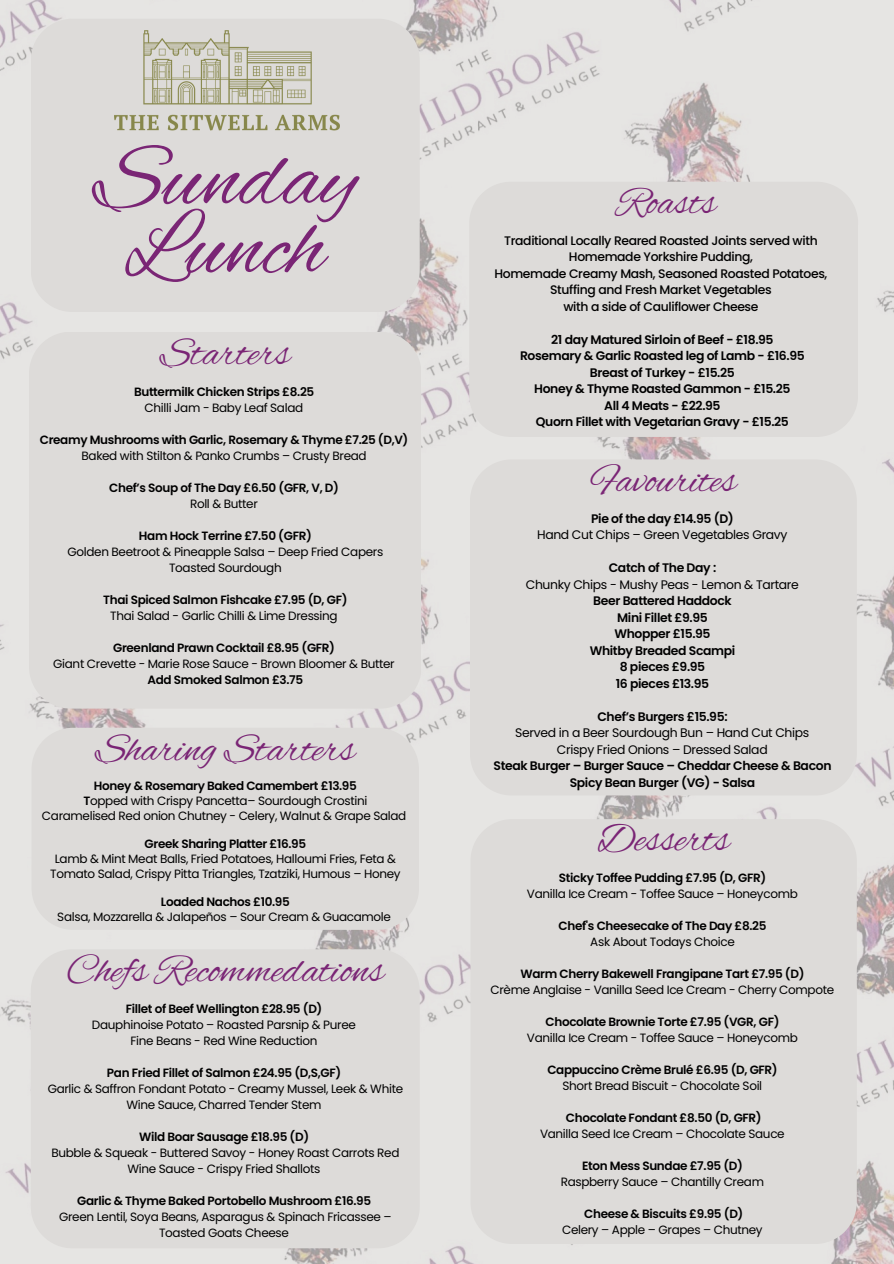
<style>
.page{position:relative;width:894px;height:1264px;background:#fff}
.page>*{position:absolute;margin:0;border:0;box-sizing:border-box;transform-origin:0 0}
.t1{font:93px/68.7px "Alex Brush";color:#7a2575;text-align:center}
.t2{font:41.25px "Alex Brush";color:#7a2575}
.t3{font:40.5px "Alex Brush";color:#7a2575}
.t4{font:600 12.45px/16.5px "Poppins";letter-spacing:-.03em;color:#000;text-align:center}
.t5{font:500 12.45px "Poppins";letter-spacing:-.03em;color:#000}
.t6{font:12.45px "Poppins";letter-spacing:-.03em;color:#000}
.t7{font:12px/16px "Poppins";letter-spacing:-.03em;color:#000;text-align:center}
.t8{font:600 12px "Poppins";letter-spacing:-.03em;color:#000}
.s1{font-weight:600}
</style>
<div class="page">
<img style="left:0;top:0;width:893px;height:1263px">
<div style="left:31px;top:19px;width:388px;height:293px;background:#dddbd9"></div>
<img style="left:114px;top:31px;width:225px;height:105px">
<div style="left:469px;top:182px;width:388px;height:255px;background:#dddbd9"></div>
<div style="left:470px;top:459px;width:386px;height:336px;background:#dddbd9"></div>
<div style="left:31px;top:949px;width:388px;height:299px;background:#dddbd9"></div>
<div style="left:470px;top:819px;width:386px;height:424px;background:#dddbd9"></div>
<div style="left:29px;top:332px;width:391px;height:376px;background:#dddbd9"></div>
<div style="left:32px;top:727px;width:387px;height:202px;background:#dddbd9"></div>
<p class="t1" style="left:93px;top:150px;width:264px">Sunday<br>Lunch</p>
<p class="t2" style="left:160px;top:329px;width:132px">Starters</p>
<p class="t8" style="left:134px;top:383px;width:182px">Buttermilk Chicken Strips £8.25</p>
<p class="t7" style="left:145px;top:399px;width:160px">Chilli Jam - Baby Leaf Salad</p>
<p class="t8" style="left:40px;top:431px;width:370px">Creamy Mushrooms with Garlic, Rosemary &amp; Thyme £7.25 (D,V)</p>
<p class="t7" style="left:81px;top:447px;width:286px">Baked with Stilton &amp; Panko Crumbs – Crusty Bread</p>
<p class="t8" style="left:109px;top:479px;width:231px">Chef’s Soup of The Day £6.50 (GFR, V, D)</p>
<p class="t7" style="left:190px;top:495px;width:69px">Roll &amp; Butter</p>
<p class="t8" style="left:139px;top:527px;width:174px">Ham Hock Terrine £7.50 (GFR)</p>
<p class="t7" style="left:67px;top:543px;width:317px">Golden Beetroot &amp; Pineapple Salsa – Deep Fried Capers</p>
<p class="t7" style="left:169px;top:559px;width:114px">Toasted Sourdough</p>
<p class="t8" style="left:103px;top:591px;width:246px">Thai Spiced Salmon Fishcake £7.95 (D, GF)</p>
<p class="t7" style="left:110px;top:607px;width:229px">Thai Salad - Garlic Chilli &amp; Lime Dressing</p>
<p class="t8" style="left:113px;top:639px;width:223px">Greenland Prawn Cocktail £8.95 (GFR)</p>
<p class="t7" style="left:53px;top:655px;width:343px">Giant Crevette - Marie Rose Sauce - Brown Bloomer &amp; Butter</p>
<p class="t8" style="left:147px;top:671px;width:157px">Add Smoked Salmon £3.75</p>
<p class="t2" style="left:95px;top:725px;width:261px">Sharing Starters</p>
<p class="t8" style="left:94px;top:777px;width:264px">Honey &amp; Rosemary Baked Camembert £13.95</p>
<p class="t7" style="left:83px;top:793px;width:285px"><span class="s1">T</span>opped with Crispy Pancetta– Sourdough Crostini</p>
<p class="t7" style="left:42px;top:808px;width:366px">Caramelised Red onion Chutney - Celery, Walnut &amp; Grape Salad</p>
<p class="t8" style="left:145px;top:835px;width:163px">Greek Sharing Platter £16.95</p>
<p class="t7" style="left:50px;top:851px;width:351px;line-height:14.9px">Lamb &amp; Mint Meat Balls, Fried Potatoes, Halloumi Fries, Feta &amp;<br>Tomato Salad, Crispy Pitta Triangles, Tzatziki, Humous – Honey</p>
<p class="t8" style="left:161px;top:893px;width:130px">Loaded Nachos £10.95</p>
<p class="t7" style="left:57px;top:908px;width:335px">Salsa, Mozzarella &amp; Jalapeños – Sour Cream &amp; Guacamole</p>
<p class="t2" style="left:66px;top:947px;width:319px">Chefs Recommedations</p>
<p class="t8" style="left:126px;top:1000px;width:198px">Fillet of Beef Wellington £28.95 (D)</p>
<p class="t7" style="left:92px;top:1016px;width:265px">Dauphinoise Potato – Roasted Parsnip &amp; Puree</p>
<p class="t7" style="left:130px;top:1032px;width:188px">Fine Beans - Red Wine Reduction</p>
<p class="t8" style="left:107px;top:1064px;width:236px">Pan Fried Fillet of Salmon £24.95 (D,S,GF)</p>
<p class="t7" style="left:48px;top:1080px;width:357px">Garlic &amp; Saffron Fondant Potato - Creamy Mussel, Leek &amp; White<br>Wine Sauce, Charred Tender Stem</p>
<p class="t8" style="left:139px;top:1128px;width:171px">Wild Boar Sausage £18.95 (D)</p>
<p class="t7" style="left:51px;top:1144px;width:349px">Bubble &amp; Squeak - Buttered Savoy - Honey Roast Carrots Red<br>Wine Sauce - Crispy Fried Shallots</p>
<p class="t8" style="left:77px;top:1192px;width:295px">Garlic &amp; Thyme Baked Portobello Mushroom £16.95</p>
<p class="t7" style="left:59px;top:1208px;width:334px">Green Lentil, Soya Beans, Asparagus &amp; Spinach Fricassee –<br>Toasted Goats Cheese</p>
<p class="t3" style="left:616px;top:179px;width:101px">Roasts</p>
<p class="t5" style="left:504px;top:232px;width:315px">Traditional Locally Reared Roasted Joints served with</p>
<p class="t5" style="left:568px;top:248px;width:185px">Homemade Yorkshire Pudding,</p>
<p class="t5" style="left:494px;top:265px;width:334px">Homemade Creamy Mash, Seasoned Roasted Potatoes,</p>
<p class="t5" style="left:550px;top:281px;width:223px">Stuffing and Fresh Market Vegetables</p>
<p class="t5" style="left:563px;top:298px;width:196px">with a side of Cauliflower Cheese</p>
<p class="t4" style="left:520px;top:331px;width:286px">21 day Matured Sirloin of Beef - £18.95<br>Rosemary &amp; Garlic Roasted leg of Lamb - £16.95<br>Breast of Turkey - £15.25<br>Honey &amp; Thyme Roasted Gammon - £15.25<br>All 4 Meats - £22.95<br>Quorn Fillet with Vegetarian Gravy - £15.25</p>
<p class="t3" style="left:591px;top:457px;width:147px">Favourites</p>
<p class="t4" style="left:591px;top:510px;width:144px">Pie of the day £14.95 (D)</p>
<p class="t6" style="left:537px;top:526px;width:252px">Hand Cut Chips – Green Vegetables Gravy</p>
<p class="t4" style="left:608px;top:559px;width:109px">Catch of The Day :</p>
<p class="t6" style="left:525px;top:575px;width:274px">Chunky Chips - Mushy Peas - Lemon &amp; Tartare</p>
<p class="t4" style="left:593px;top:592px;width:140px">Beer Battered Haddock</p>
<p class="t4" style="left:617px;top:609px;width:92px">Mini Fillet £9.95</p>
<p class="t4" style="left:614px;top:625px;width:98px">Whopper £15.95</p>
<p class="t4" style="left:589px;top:642px;width:147px">Whitby Breaded Scampi</p>
<p class="t4" style="left:619px;top:658px;width:87px">8 pieces £9.95</p>
<p class="t4" style="left:615px;top:675px;width:95px">16 pieces £13.95</p>
<p class="t4" style="left:597px;top:708px;width:132px">Chef’s Burgers £15.95:</p>
<p class="t6" style="left:515px;top:724px;width:295px">Served in a Beer Sourdough Bun – Hand Cut Chips</p>
<p class="t6" style="left:557px;top:740px;width:212px">Crispy Fried Onions – Dressed Salad</p>
<p class="t4" style="left:493px;top:757px;width:339px">Steak Burger – Burger Sauce – Cheddar Cheese &amp; Bacon</p>
<p class="t4" style="left:569px;top:774px;width:187px">Spicy Bean Burger (VG) - Salsa</p>
<p class="t2" style="left:597px;top:816px;width:134px">Desserts</p>
<p class="t8" style="left:558px;top:869px;width:209px">Sticky Toffee Pudding £7.95 (D, GFR)</p>
<p class="t7" style="left:526px;top:885px;width:272px">Vanilla Ice Cream - Toffee Sauce – Honeycomb</p>
<p class="t8" style="left:558px;top:917px;width:209px">Chef's Cheesecake of The Day £8.25</p>
<p class="t7" style="left:590px;top:933px;width:146px">Ask About Todays Choice</p>
<p class="t8" style="left:520px;top:965px;width:285px">Warm Cherry Bakewell Frangipane Tart £7.95 (D)</p>
<p class="t7" style="left:490px;top:981px;width:345px">Crème Anglaise - Vanilla Seed Ice Cream - Cherry Compote</p>
<h2 class="t8" style="left:545px;top:1013px;width:235px">Chocolate Brownie Torte £7.95 (VGR, GF)</h2>
<p class="t7" style="left:526px;top:1029px;width:272px">Vanilla Ice Cream - Toffee Sauce – Honeycomb</p>
<p class="t8" style="left:547px;top:1061px;width:232px">Cappuccino Crème Brulé £6.95 (D, GFR)</p>
<p class="t7" style="left:562px;top:1077px;width:201px">Short Bread Biscuit - Chocolate Soil</p>
<p class="t8" style="left:565px;top:1109px;width:197px">Chocolate Fondant £8.50 (D, GFR)</p>
<p class="t7" style="left:540px;top:1125px;width:246px">Vanilla Seed Ice Cream – Chocolate Sauce</p>
<p class="t8" style="left:582px;top:1157px;width:162px">Eton Mess Sundae £7.95 (D)</p>
<p class="t7" style="left:560px;top:1173px;width:205px">Raspberry Sauce – Chantilly Cream</p>
<p class="t8" style="left:584px;top:1205px;width:161px">Cheese &amp; Biscuits £9.95 (D)</p>
<p class="t7" style="left:562px;top:1221px;width:202px">Celery – Apple – Grapes – Chutney</p>
</div>
